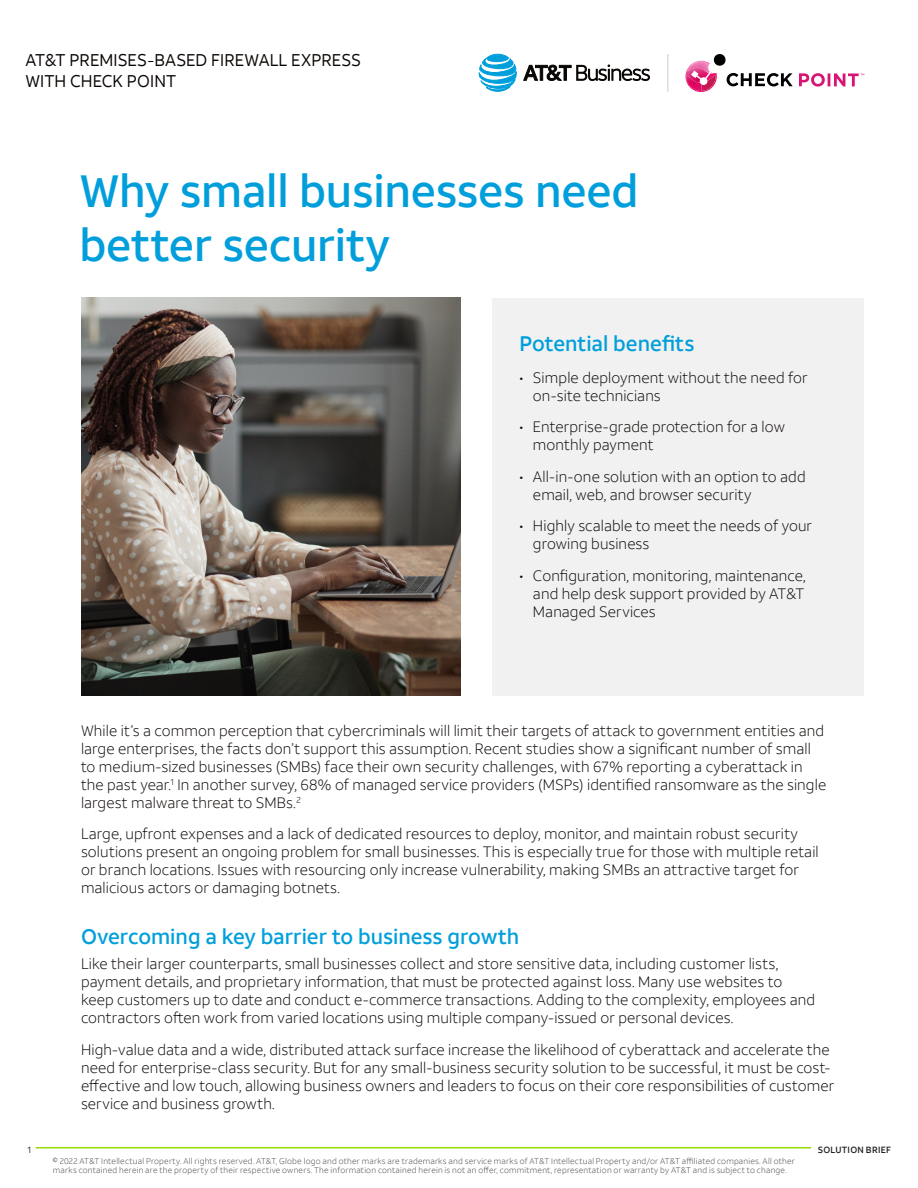
<style>
.page{position:relative;width:918px;height:1188px;background:#fff}
.page>*{position:absolute;margin:0;border:0;box-sizing:border-box;transform-origin:0 0}
.P_-_Paragraph_Style1{font:500 45px/54px "ATT Aleck Sans";letter-spacing:-.005em;color:#009fdb}
.P_-_Paragraph_Style3{font:500 21px "ATT Aleck Sans";color:#009fdb}
.P_-_Paragraph_Style2{font:16.95px/21px "ATT Aleck Sans";letter-spacing:.005em;color:#0a0604}
.P_-_Paragraph_Style3-2{font:300 15px/18px "ATT Aleck Sans";letter-spacing:.01em;color:#0a0604}
.t1{font:500 9px "ATT Aleck Sans";letter-spacing:.035em;color:#231f20}
.t2{font:9px "ATT Aleck Sans";color:#231f20}
.t3{font:300 8.25px/9px "ATT Aleck Sans";letter-spacing:.03em;color:#454747}
</style>
<div class="page">
<hr style="left:667px;top:54px;width:2px;height:38px;background:#dcdddf">
<svg style="left:479px;top:54px;width:37px;height:37px"></svg>
<svg style="left:524px;top:65px;width:47px;height:16px"></svg>
<svg style="left:577px;top:65px;width:72px;height:16px"></svg>
<hr style="left:36px;top:1147px;width:775px;height:1px;background:#91dc00">
<svg style="left:685px;top:54px;width:108px;height:38px"></svg>
<img style="left:686px;top:76px;width:16px;height:15px">
<img style="left:687px;top:62px;width:23px;height:11px">
<svg style="left:799px;top:73px;width:65px;height:14px"></svg>
<div style="left:492px;top:298px;width:372px;height:398px;background:#f1f1f1"></div>
<img style="left:81px;top:298px;width:380px;height:398px">
<p class="P_-_Paragraph_Style2" style="left:26px;top:49px;width:337px">AT&amp;T PREMISES-BASED FIREWALL EXPRESS<br>WITH CHECK POINT</p>
<p class="P_-_Paragraph_Style1" style="left:80px;top:164px;width:561px">Why small businesses need better security</p>
<p class="P_-_Paragraph_Style3" style="left:519px;top:331px;width:177px">Potential benefits</p>
<p class="P_-_Paragraph_Style3-2" style="left:533px;top:368px;width:276px;text-indent:-14px">• Simple deployment without the need for on-site technicians</p>
<p class="P_-_Paragraph_Style3-2" style="left:533px;top:418px;width:253px;text-indent:-14px">• Enterprise-grade protection for a low monthly payment</p>
<p class="P_-_Paragraph_Style3-2" style="left:533px;top:467px;width:274px;text-indent:-14px">• All-in-one solution with an option to add email, web, and browser security</p>
<p class="P_-_Paragraph_Style3-2" style="left:533px;top:517px;width:281px;text-indent:-14px">• Highly scalable to meet the needs of your growing business</p>
<p class="P_-_Paragraph_Style3-2" style="left:533px;top:566px;width:274px;text-align:justify;text-indent:-14px">• Configuration, monitoring, maintenance, and help desk support provided by AT&amp;T Managed Services</p>
<p class="P_-_Paragraph_Style3-2" style="left:81px;top:722px;width:747px">While it’s a common perception that cybercriminals will limit their targets of attack to government entities and large enterprises, the facts don’t support this assumption. Recent studies show a significant number of small to medium-sized businesses (SMBs) face their own security challenges, with 67% reporting a cyberattack in the past year.<sup>1</sup> In another survey, 68% of managed service providers (MSPs) identified ransomware as the single largest malware threat to SMBs.<sup>2</sup></p>
<p class="P_-_Paragraph_Style3-2" style="left:81px;top:825px;width:739px">Large, upfront expenses and a lack of dedicated resources to deploy, monitor, and maintain robust security solutions present an ongoing problem for small businesses. This is especially true for those with multiple retail or branch locations. Issues with resourcing only increase vulnerability, making SMBs an attractive target for malicious actors or damaging botnets.</p>
<p class="P_-_Paragraph_Style3" style="left:81px;top:924px;width:440px">Overcoming a key barrier to business growth</p>
<p class="P_-_Paragraph_Style3-2" style="left:81px;top:955px;width:736px">Like their larger counterparts, small businesses collect and store sensitive data, including customer lists, payment details, and proprietary information, that must be protected against loss. Many use websites to keep customers up to date and conduct e-commerce transactions. Adding to the complexity, employees and contractors often work from varied locations using multiple company-issued or personal devices.</p>
<p class="P_-_Paragraph_Style3-2" style="left:81px;top:1040px;width:755px">High-value data and a wide, distributed attack surface increase the likelihood of cyberattack and accelerate the need for enterprise-class security. But for any small-business security solution to be successful, it must be cost&shy;effective and low touch, allowing business owners and leaders to focus on their core responsibilities of customer service and business growth.</p>
<p class="t2" style="left:27px;top:1144px;width:5px">1</p>
<p class="t1" style="left:818px;top:1144px;width:75px">SOLUTION BRIEF</p>
<p class="t3" style="left:53px;top:1157px;width:743px">© 2022 AT&amp;T Intellectual Property. All rights reserved. AT&amp;T, Globe logo and other marks are trademarks and service marks of AT&amp;T Intellectual Property and/or AT&amp;T affiliated companies. All other marks contained herein are the property of their respective owners. The information contained herein is not an offer, commitment, representation or warranty by AT&amp;T and is subject to change.</p>
</div>
